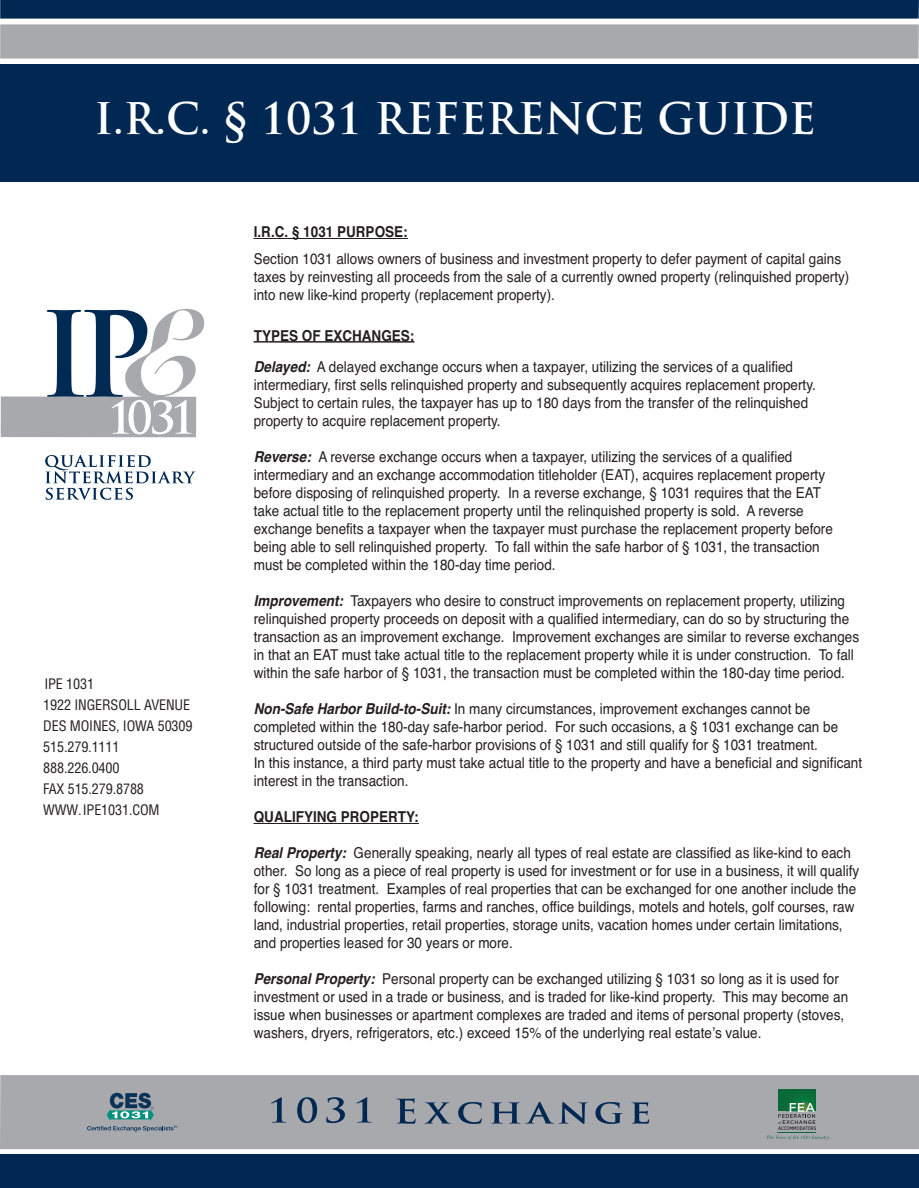
<style>
.page{position:relative;width:919px;height:1188px;background:#fff}
.page>*{position:absolute;margin:0;border:0;box-sizing:border-box;transform-origin:0 0}
.t1{font:700 42.45px "Trajan Pro";color:#fff}
.t2{font:15px/18px "Helvetica";color:#231f20;scale:.9 1}
.t3{font:700 15px "Helvetica";color:#231f20;scale:.9 1}
.t4{font:condensed 14.1px/20.9px "Helvetica";letter-spacing:-.01em;color:#231f20}
.s1{font-weight:700}
.s2{font-weight:700;font-style:italic}
</style>
<div class="page">
<div style="left:0;top:64px;width:918px;height:118px;background:#002853"></div>
<div style="left:0;top:24px;width:918px;height:35px;background:#a8a9ad"></div>
<div style="left:0;top:0;width:918px;height:19px;background:#002853"></div>
<svg style="left:45px;top:455px;width:150px;height:45px"></svg>
<div style="left:1px;top:397px;width:195px;height:40px;background:#a8a9ad"></div>
<svg style="left:47px;top:309px;width:157px;height:125px"></svg>
<svg style="left:254px;top:238px;width:153px;height:1px"></svg>
<svg style="left:254px;top:342px;width:160px;height:1px"></svg>
<svg style="left:254px;top:823px;width:164px;height:1px"></svg>
<div style="left:0;top:1075px;width:918px;height:74px;background:#a8a9ad"></div>
<div style="left:0;top:1155px;width:918px;height:33px;background:#002853"></div>
<svg style="left:271px;top:1097px;width:15px;height:26px"></svg>
<svg style="left:297px;top:1097px;width:20px;height:26px"></svg>
<svg style="left:326px;top:1097px;width:19px;height:26px"></svg>
<svg style="left:356px;top:1097px;width:15px;height:26px"></svg>
<svg style="left:396px;top:1098px;width:19px;height:26px"></svg>
<svg style="left:424px;top:1102px;width:26px;height:22px"></svg>
<svg style="left:458px;top:1102px;width:23px;height:22px"></svg>
<svg style="left:491px;top:1102px;width:96px;height:22px"></svg>
<svg style="left:595px;top:1102px;width:27px;height:22px"></svg>
<svg style="left:631px;top:1102px;width:17px;height:22px"></svg>
<svg style="left:87px;top:1093px;width:90px;height:39px"></svg>
<svg style="left:766px;top:1136px;width:62px;height:4px"></svg>
<hr style="left:777px;top:1133px;width:38px;height:1px;background:#0c6638">
<svg style="left:778px;top:1089px;width:37px;height:41px"></svg>
<h1 class="t1" style="left:94px;top:95px;width:722px">I.R.C. § 1031 REFERENCE GUIDE</h1>
<p class="t4" style="left:43px;top:675px;width:151px">IPE 1031<br>1922 INGERSOLL AVENUE<br>DES MOINES, IOWA 50309<br>515.279.1111<br>888.226.0400<br>FAX 515.279.8788<br>WWW.IPE1031.COM</p>
<p class="t3" style="left:254px;top:223px;width:172px">I.R.C. § 1031 PURPOSE:</p>
<p class="t2" style="left:254px;top:252px;width:663px">Section 1031 allows owners of business and investment property to defer payment of capital gains taxes by reinvesting all proceeds from the sale of a currently owned property (relinquished property) into new like-kind property (replacement property).</p>
<p class="t2" style="left:254px;top:321px;width:600px;line-height:31.5px"><span class="s1">TYPES OF EXCHANGES:<br></span><span class="s2">Delayed:</span> A delayed exchange occurs when a taxpayer, utilizing the services of a qualified</p>
<p class="t2" style="left:254px;top:378px;width:625px">intermediary, first sells relinquished property and subsequently acquires replacement property.<br>Subject to certain rules, the taxpayer has up to 180 days from the transfer of the relinquished property to acquire replacement property.</p>
<p class="t2" style="left:254px;top:450px;width:644px"><span class="s2">Reverse:</span> A reverse exchange occurs when a taxpayer, utilizing the services of a qualified intermediary and an exchange accommodation titleholder (EAT), acquires replacement property before disposing of relinquished property. In a reverse exchange, § 1031 requires that the EAT take actual title to the replacement property until the relinquished property is sold. A reverse exchange benefits a taxpayer when the taxpayer must purchase the replacement property before being able to sell relinquished property. To fall within the safe harbor of § 1031, the transaction must be completed within the 180-day time period.</p>
<p class="t2" style="left:254px;top:594px;width:674px"><span class="s2">Improvement:</span> Taxpayers who desire to construct improvements on replacement property, utilizing relinquished property proceeds on deposit with a qualified intermediary, can do so by structuring the transaction as an improvement exchange. Improvement exchanges are similar to reverse exchanges in that an EAT must take actual title to the replacement property while it is under construction. To fall within the safe harbor of § 1031, the transaction must be completed within the 180-day time period.</p>
<p class="t2" style="left:254px;top:702px;width:677px"><span class="s2">Non-Safe Harbor Build-to-Suit:</span> In many circumstances, improvement exchanges cannot be completed within the 180-day safe-harbor period. For such occasions, a § 1031 exchange can be structured outside of the safe-harbor provisions of § 1031 and still qualify for § 1031 treatment.<br>In this instance, a third party must take actual title to the property and have a beneficial and significant interest in the transaction.</p>
<p class="t3" style="left:254px;top:808px;width:185px">QUALIFYING PROPERTY:</p>
<p class="t2" style="left:254px;top:846px;width:674px"><span class="s2">Real Property:</span> Generally speaking, nearly all types of real estate are classified as like-kind to each other. So long as a piece of real property is used for investment or for use in a business, it will qualify for § 1031 treatment. Examples of real properties that can be exchanged for one another include the following: rental properties, farms and ranches, office buildings, motels and hotels, golf courses, raw land, industrial properties, retail properties, storage units, vacation homes under certain limitations, and properties leased for 30 years or more.</p>
<p class="t2" style="left:254px;top:972px;width:661px"><span class="s2">Personal Property:</span> Personal property can be exchanged utilizing § 1031 so long as it is used for investment or used in a trade or business, and is traded for like-kind property. This may become an issue when businesses or apartment complexes are traded and items of personal property (stoves, washers, dryers, refrigerators, etc.) exceed 15% of the underlying real estate’s value.</p>
</div>
